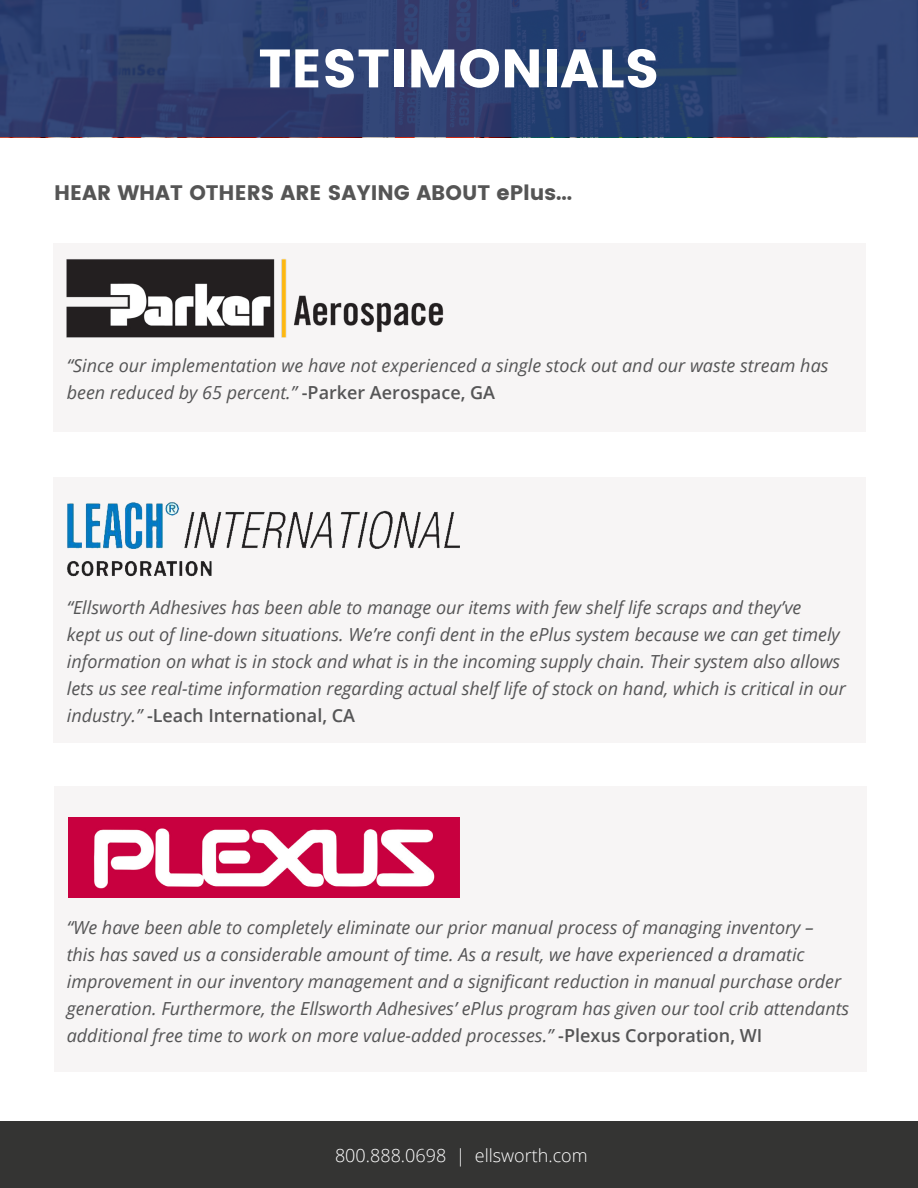
<style>
.page{position:relative;width:918px;height:1188px;background:#fff}
.page>*{position:absolute;margin:0;border:0;box-sizing:border-box;transform-origin:0 0}
.t1{font:700 54px "Poppins";color:#fff}
.t2{font:700 21px "Poppins";color:#555}
.t3{font:italic 18px/27px "Open Sans";color:#555556}
.t4{font:300 18px "Open Sans";color:#fff}
.s1{font-weight:600;font-style:normal}
</style>
<div class="page">
<div style="left:53px;top:243px;width:813px;height:189px;background:#f7f5f5"></div>
<div style="left:53px;top:477px;width:813px;height:266px;background:#f7f5f5"></div>
<div style="left:54px;top:786px;width:812px;height:285px;background:#f7f5f5"></div>
<div style="left:0;top:0;width:918px;height:137px;background:linear-gradient(to right,#303f6f,#2a4173)"></div>
<div style="left:0;top:1121px;width:918px;height:67px;background:#343433"></div>
<img style="left:66px;top:259px;width:378px;height:79px">
<img style="left:67px;top:502px;width:393px;height:75px">
<img style="left:68px;top:818px;width:392px;height:80px">
<h1 class="t1" style="left:258px;top:37px;width:403px">TESTIMONIALS</h1>
<p class="t2" style="left:54px;top:181px;width:520px">HEAR WHAT OTHERS ARE SAYING ABOUT ePlus...</p>
<p class="t3" style="left:67px;top:352px;width:763px">“Since our implementation we have not experienced a single stock out and our waste stream has been reduced by 65 percent.” <span class="s1">-Parker Aerospace, GA</span></p>
<p class="t3" style="left:67px;top:594px;width:781px">“Ellsworth Adhesives has been able to manage our items with few shelf life scraps and they’ve<br>kept us out of line-down situations. We’re confi dent in the ePlus system because we can get timely information on what is in stock and what is in the incoming supply chain. Their system also allows lets us see real-time information regarding actual shelf life of stock on hand, which is critical in our industry.” <span class="s1">-Leach International, CA</span></p>
<p class="t3" style="left:67px;top:914px;width:784px">“We have been able to completely eliminate our prior manual process of managing inventory –<br>this has saved us a considerable amount of time. As a result, we have experienced a dramatic improvement in our inventory management and a significant reduction in manual purchase order generation. Furthermore, the Ellsworth Adhesives’ ePlus program has given our tool crib attendants additional free time to work on more value-added processes.” <span class="s1">-Plexus Corporation, WI</span></p>
<p class="t4" style="left:335px;top:1143px;width:254px">800.888.0698 | ellsworth.com</p>
</div>
